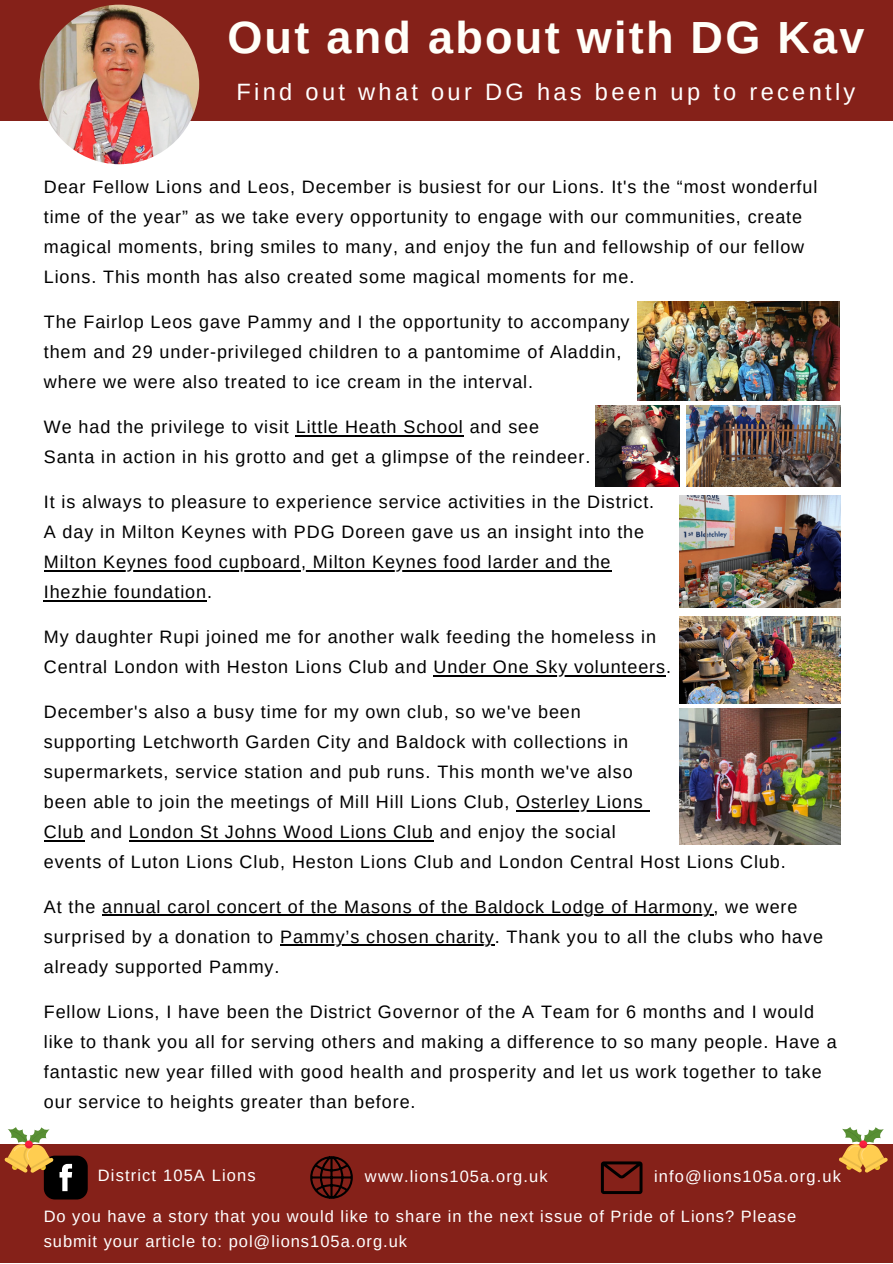
<style>
.page{position:relative;width:893px;height:1264px;background:#fff}
.page>*{position:absolute;margin:0;border:0;box-sizing:border-box;transform-origin:0 0}
.t1{font:700 45px "Arimo";letter-spacing:.05em;color:#fffff9}
.t2{font:23.55px "Arimo";letter-spacing:.14em;color:#fff}
.t3{font:18px/30px "Arimo";letter-spacing:.05em;color:#000}
.t4{font:16.5px/24.8px "Arimo";letter-spacing:.06em;color:#fff}
</style>
<div class="page">
<div style="left:0;top:0;width:892px;height:120px;background:#852119"></div>
<div style="left:0;top:1144px;width:892px;height:118px;background:#852119"></div>
<svg style="left:310px;top:1156px;width:43px;height:42px"></svg>
<svg style="left:601px;top:1161px;width:41px;height:32px"></svg>
<img style="left:40px;top:5px;width:159px;height:159px;border-radius:50%">
<hr style="left:296px;top:435px;width:168px;height:1px;background:#000">
<hr style="left:44px;top:570px;width:567px;height:1px;background:#000">
<hr style="left:44px;top:600px;width:163px;height:1px;background:#000">
<hr style="left:433px;top:674px;width:233px;height:2px;background:#000">
<hr style="left:516px;top:809px;width:127px;height:2px;background:#000">
<hr style="left:44px;top:839px;width:40px;height:2px;background:#000">
<hr style="left:129px;top:839px;width:305px;height:2px;background:#000">
<hr style="left:102px;top:914px;width:611px;height:2px;background:#000">
<hr style="left:280px;top:944px;width:214px;height:2px;background:#000">
<img style="left:637px;top:301px;width:202px;height:99px">
<img style="left:595px;top:405px;width:85px;height:81px">
<img style="left:686px;top:405px;width:154px;height:81px">
<img style="left:679px;top:495px;width:161px;height:112px">
<img style="left:679px;top:617px;width:161px;height:86px">
<img style="left:679px;top:708px;width:161px;height:136px">
<svg style="left:4px;top:1127px;width:84px;height:72px"></svg>
<svg style="left:839px;top:1127px;width:48px;height:45px"></svg>
<h1 class="t1" style="left:227px;top:12px;width:638px">Out and about with DG Kav</h1>
<h2 class="t2" style="left:236px;top:79px;width:620px">Find out what our DG has been up to recently</h2>
<p class="t3" style="left:44px;top:172px;width:775px">Dear Fellow Lions and Leos, December is busiest for our Lions. It's the “most wonderful time of the year” as we take every opportunity to engage with our communities, create magical moments, bring smiles to many, and enjoy the fun and fellowship of our fellow Lions. This month has also created some magical moments for me.</p>
<p class="t3" style="left:44px;top:307px;width:587px">The Fairlop Leos gave Pammy and I the opportunity to accompany them and 29 under-privileged children to a pantomime of Aladdin, where we were also treated to ice cream in the interval.</p>
<p class="t3" style="left:44px;top:412px;width:548px">We had the privilege to visit Little Heath School and see<br>Santa in action in his grotto and get a glimpse of the reindeer.</p>
<p class="t3" style="left:44px;top:487px;width:612px">It is always to pleasure to experience service activities in the District.<br>A day in Milton Keynes with PDG Doreen gave us an insight into the Milton Keynes food cupboard, Milton Keynes food larder and the Ihezhie foundation.</p>
<p class="t3" style="left:44px;top:622px;width:628px">My daughter Rupi joined me for another walk feeding the homeless in<br>Central London with Heston Lions Club and Under One Sky volunteers.</p>
<p class="t3" style="left:44px;top:697px;width:743px">December's also a busy time for my own club, so we've been<br>supporting Letchworth Garden City and Baldock with collections in<br>supermarkets, service station and pub runs. This month we've also<br>been able to join the meetings of Mill Hill Lions Club, Osterley Lions<br>Club and London St Johns Wood Lions Club and enjoy the social<br>events of Luton Lions Club, Heston Lions Club and London Central Host Lions Club.</p>
<p class="t3" style="left:44px;top:892px;width:780px">At the annual carol concert of the Masons of the Baldock Lodge of Harmony, we were surprised by a donation to Pammy’s chosen charity. Thank you to all the clubs who have already supported Pammy.</p>
<p class="t3" style="left:44px;top:996px;width:794px">Fellow Lions, I have been the District Governor of the A Team for 6 months and I would like to thank you all for serving others and making a difference to so many people. Have a fantastic new year filled with good health and prosperity and let us work together to take our service to heights greater than before.</p>
<p class="t4" style="left:98px;top:1162px;width:159px">District 105A Lions</p>
<p class="t4" style="left:365px;top:1164px;width:184px">www.lions105a.org.uk</p>
<p class="t4" style="left:654px;top:1163px;width:188px">info@lions105a.org.uk</p>
<p class="t4" style="left:44px;top:1204px;width:754px">Do you have a story that you would like to share in the next issue of Pride of Lions? Please submit your article to: pol@lions105a.org.uk</p>
</div>
